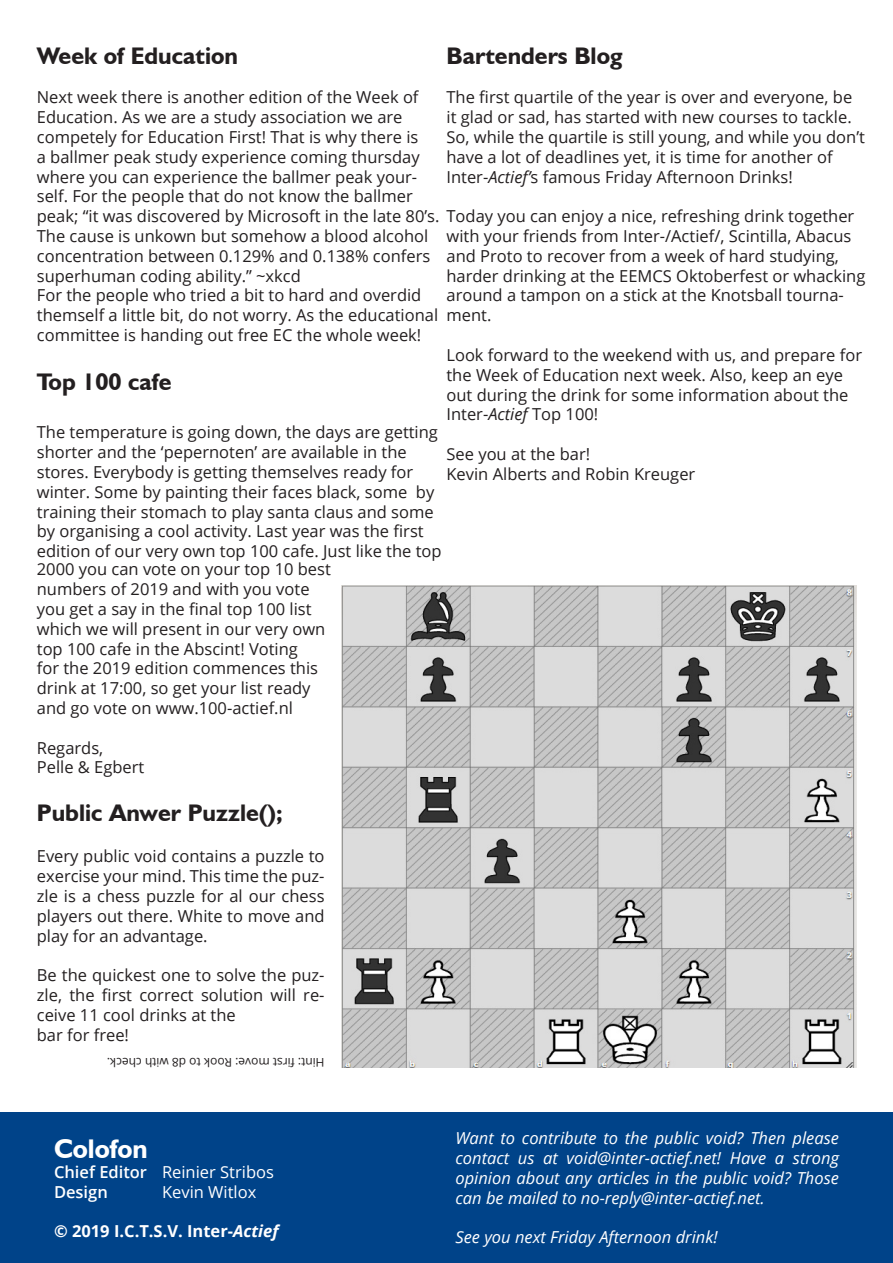
<style>
.page{position:relative;width:893px;height:1263px;background:#fff}
.page>*{position:absolute;margin:0;border:0;box-sizing:border-box;transform-origin:0 0}
.t1{font:700 27px "Humanist 521 BT";color:#fff}
.t2{font:700 24px "Humanist 521 BT";color:#231f20}
.t3{font:16.5px/19.8px "Open Sans";color:#231f20}
.t4{font:italic 16.5px/19.8px "Open Sans";color:#fff;text-align:justify}
.t5{font:16.5px "Open Sans";color:#fff}
.t6{font:700 16.5px "Open Sans";color:#fff}
.t7{font:600 16.5px "Open Sans";color:#fff}
.t8{font:12px "Open Sans";color:#231f20}
.s1{font-style:italic}
.s2{font-weight:600}
</style>
<div class="page">
<img style="left:342px;top:585px;width:514px;height:482px">
<div style="left:0;top:1113px;width:893px;height:150px;background:#004389"></div>
<p class="t2" style="left:37px;top:41px;width:203px">Week of Education</p>
<p class="t3" style="left:37px;top:87px;width:819px">Next week there is another edition of the Week of<br>Education. As we are a study association we are<br>competely for Education First! That is why there is<br>a ballmer peak study experience coming thursday<br>where you can experience the ballmer peak your-<br>self. For the people that do not know the ballmer<br>peak; “it was discovered by Microsoft in the late 80’s. Today you can enjoy a nice, refreshing drink together The cause is unkown but somehow a blood alcohol<br>concentration between 0.129% and 0.138% confers<br>superhuman coding ability.” ~xkcd</p>
<p class="t3" style="left:37px;top:285px;width:403px">For the people who tried a bit to hard and overdid themself a little bit, do not worry. As the educational</p>
<p class="t3" style="left:37px;top:325px;width:386px">committee is handing out free EC the whole week!</p>
<p class="t2" style="left:37px;top:367px;width:136px">Top 100 cafe</p>
<p class="t3" style="left:37px;top:422px;width:406px">The temperature is going down, the days are getting shorter and the ‘pepernoten’ are available in the stores. Everybody is getting themselves ready for winter. Some by painting their faces black, some by training their stomach to play santa claus and some by organising a cool activity. Last year was the first edition of our very own top 100 cafe. Just like the top</p>
<p class="t2" style="left:446px;top:41px;width:178px">Bartenders Blog</p>
<p class="t3" style="left:446px;top:87px;width:420px">The first quartile of the year is over and everyone, be it glad or sad, has started with new courses to tackle.<br>So, while the quartile is still young, and while you don’t have a lot of deadlines yet, it is time for another of Inter-<span class="s1">Actief’</span>s famous Friday Afternoon Drinks!</p>
<p class="t3" style="left:446px;top:226px;width:420px">with your friends from Inter-/Actief/, Scintilla, Abacus and Proto to recover from a week of hard studying, harder drinking at the EEMCS Oktoberfest or whacking around a tampon on a stick at the Knotsball tourna&shy;ment.</p>
<p class="t3" style="left:446px;top:345px;width:417px">Look forward to the weekend with us, and prepare for the Week of Education next week. Also, keep an eye out during the drink for some information about the Inter-<span class="s1">Actief</span> Top 100!</p>
<p class="t3" style="left:446px;top:444px;width:145px">See you at the bar!</p>
<p class="t3" style="left:446px;top:463px;width:250px">Kevin Alberts and Robin Kreuger</p>
<p class="t3" style="left:37px;top:559px;width:296px">2000 you can vote on your top 10 best numbers of 2019 and with you vote you get a say in the final top 100 list which we will present in our very own top 100 cafe in the Abscint! Voting<br>for the 2019 edition commences this drink at 17:00, so get your list ready and go vote on www.100-actief.nl</p>
<p class="t3" style="left:37px;top:737px;width:109px">Regards,<br>Pelle &amp; Egbert</p>
<p class="t2" style="left:37px;top:798px;width:247px">Public Anwer Puzzle();</p>
<p class="t3" style="left:37px;top:846px;width:289px;text-align:justify">Every public void contains a puzzle to exercise your mind. This time the puz&shy;zle is a chess puzzle for al our chess players out there. White to move and play for an advantage.</p>
<p class="t3" style="left:37px;top:965px;width:289px;text-align:justify">Be the quickest one to solve the puz&shy;zle, the first correct solution will re&shy;ceive 11 cool drinks at the</p>
<p class="t3" style="left:37px;top:1024px;width:94px">bar for free!</p>
<p class="t8" style="left:325px;top:1071px;width:219px;rotate:-180deg">Hint: first move: Rook to d8 with check.</p>
<p class="t1" style="left:54px;top:1132px;width:95px">Colofon</p>
<p class="t5" style="left:54px;top:1161px;width:221px"><span class="s2">Chief Editor</span> Reinier Stribos</p>
<p class="t7" style="left:54px;top:1180px;width:55px">Design</p>
<p class="t5" style="left:162px;top:1180px;width:96px">Kevin Witlox</p>
<p class="t6" style="left:54px;top:1220px;width:226px">© 2019 I.C.T.S.V. Inter-<span class="s1">Actief</span></p>
<p class="t4" style="left:455px;top:1128px;width:385px">Want to contribute to the public void? Then please contact us at void@inter-actief.net! Have a strong opinion about any articles in the public void? Those can be mailed to no-reply@inter-actief.net.</p>
<p class="t4" style="left:455px;top:1227px;width:264px">See you next Friday Afternoon drink!</p>
</div>
